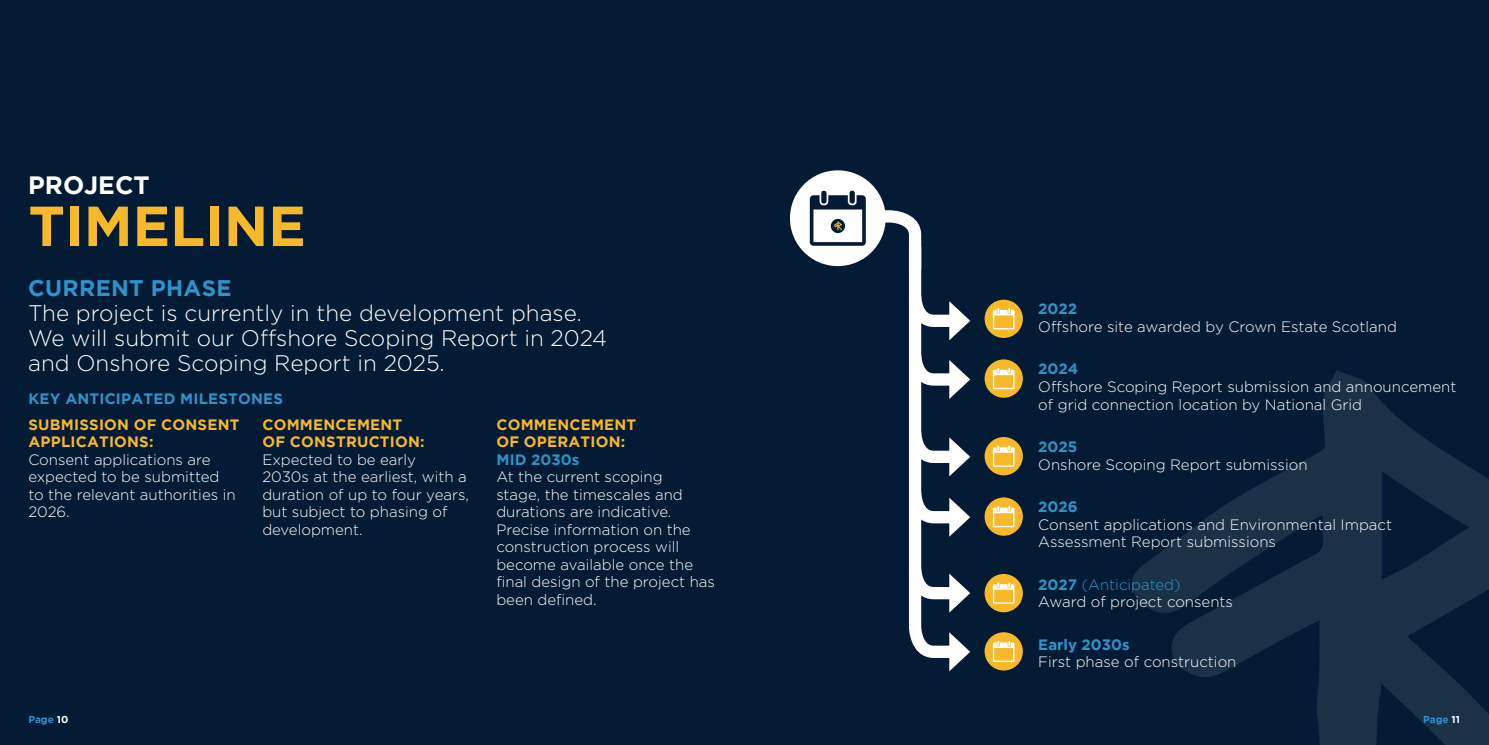
<style>
.page{position:relative;width:1489px;height:745px;background:#fff}
.page>*{position:absolute;margin:0;border:0;box-sizing:border-box;transform-origin:0 0}
.t1{font:700 56.25px "Gotham";color:#f7b829}
.t2{font:700 25px "Gotham";color:#fff}
.t3{font:300 22.5px/25px "Gotham";color:#fff}
.t4{font:700 22.5px "Gotham";letter-spacing:.015em;color:#3093c8}
.t5{font:300 15px/17.5px "Gotham";color:#fff}
.t6{font:700 15px/17.5px "Gotham";letter-spacing:.015em;color:#f7b829}
.t7{font:700 15px "Gotham";color:#3093c8}
.t8{font:700 10px "Gotham";color:#3093c8}
.s1{font-weight:700;color:#3093c8}
.s2{color:#3093c8}
.s3{color:#fff}
</style>
<div class="page">
<div style="left:0;top:0;width:1488px;height:744px;background:#031b35"></div>
<svg style="left:1132px;top:370px;width:356px;height:374px"></svg>
<div style="left:790px;top:170px;width:95px;height:96px;background:#fff;border-radius:50%"></div>
<div style="left:984px;top:299px;width:38px;height:39px;background:#f7b829;border-radius:50%"></div>
<svg style="left:992px;top:308px;width:22px;height:21px"></svg>
<div style="left:984px;top:359px;width:38px;height:38px;background:#f7b829;border-radius:50%"></div>
<svg style="left:992px;top:368px;width:22px;height:21px"></svg>
<div style="left:984px;top:437px;width:38px;height:38px;background:#f7b829;border-radius:50%"></div>
<svg style="left:992px;top:445px;width:22px;height:21px"></svg>
<div style="left:984px;top:497px;width:38px;height:38px;background:#f7b829;border-radius:50%"></div>
<svg style="left:992px;top:506px;width:22px;height:21px"></svg>
<svg style="left:984px;top:573px;width:38px;height:39px"></svg>
<svg style="left:992px;top:582px;width:22px;height:21px"></svg>
<svg style="left:984px;top:631px;width:38px;height:39px"></svg>
<svg style="left:992px;top:640px;width:22px;height:21px"></svg>
<svg style="left:809px;top:190px;width:161px;height:480px"></svg>
<h2 class="t2" style="left:28px;top:170px;width:123px">PROJECT</h2>
<h1 class="t1" style="left:28px;top:193px;width:279px">TIMELINE</h1>
<h3 class="t4" style="left:28px;top:275px;width:205px">CURRENT PHASE</h3>
<h3 class="t3" style="left:28px;top:300px;width:580px">The project is currently in the development phase.<br>We will submit our Offshore Scoping Report in 2024 and Onshore Scoping Report in 2025.</h3>
<p class="t7" style="left:28px;top:390px;width:256px">KEY ANTICIPATED MILESTONES</p>
<p class="t6" style="left:28px;top:415px;width:212px">SUBMISSION OF CONSENT<br>APPLICATIONS:</p>
<p class="t5" style="left:28px;top:450px;width:209px">Consent applications are expected to be submitted to the relevant authorities in<br>2026.</p>
<p class="t6" style="left:262px;top:415px;width:163px">COMMENCEMENT<br>OF CONSTRUCTION:</p>
<p class="t5" style="left:262px;top:450px;width:208px">Expected to be early<br>2030s at the earliest, with a duration of up to four years, but subject to phasing of development.</p>
<p class="t6" style="left:496px;top:415px;width:141px">COMMENCEMENT<br>OF OPERATION:</p>
<p class="t7" style="left:496px;top:450px;width:84px">MID 2030s</p>
<p class="t5" style="left:496px;top:467px;width:220px">At the current scoping<br>stage, the timescales and durations are indicative.<br>Precise information on the construction process will become available once the final design of the project has been defined.</p>
<p class="t7" style="left:1038px;top:300px;width:40px">2022</p>
<p class="t5" style="left:1038px;top:317px;width:360px">Offshore site awarded by Crown Estate Scotland</p>
<p class="t7" style="left:1038px;top:360px;width:41px">2024</p>
<p class="t5" style="left:1038px;top:377px;width:419px">Offshore Scoping Report submission and announcement of grid connection location by National Grid</p>
<p class="t7" style="left:1038px;top:438px;width:41px">2025</p>
<p class="t5" style="left:1038px;top:455px;width:271px">Onshore Scoping Report submission</p>
<p class="t7" style="left:1038px;top:498px;width:41px">2026</p>
<p class="t5" style="left:1038px;top:515px;width:355px">Consent applications and Environmental Impact<br>Assessment Report submissions</p>
<p class="t5" style="left:1038px;top:575px;width:196px"><span class="s1">2027</span> <span class="s2">(Anticipated)<br></span>Award of project consents</p>
<p class="t7" style="left:1038px;top:635px;width:93px">Early 2030s</p>
<p class="t5" style="left:1038px;top:652px;width:200px">First phase of construction</p>
<p class="t8" style="left:28px;top:713px;width:41px">Page <span class="s3">10</span></p>
<p class="t8" style="left:1422px;top:713px;width:38px">Page <span class="s3">11</span></p>
</div>
